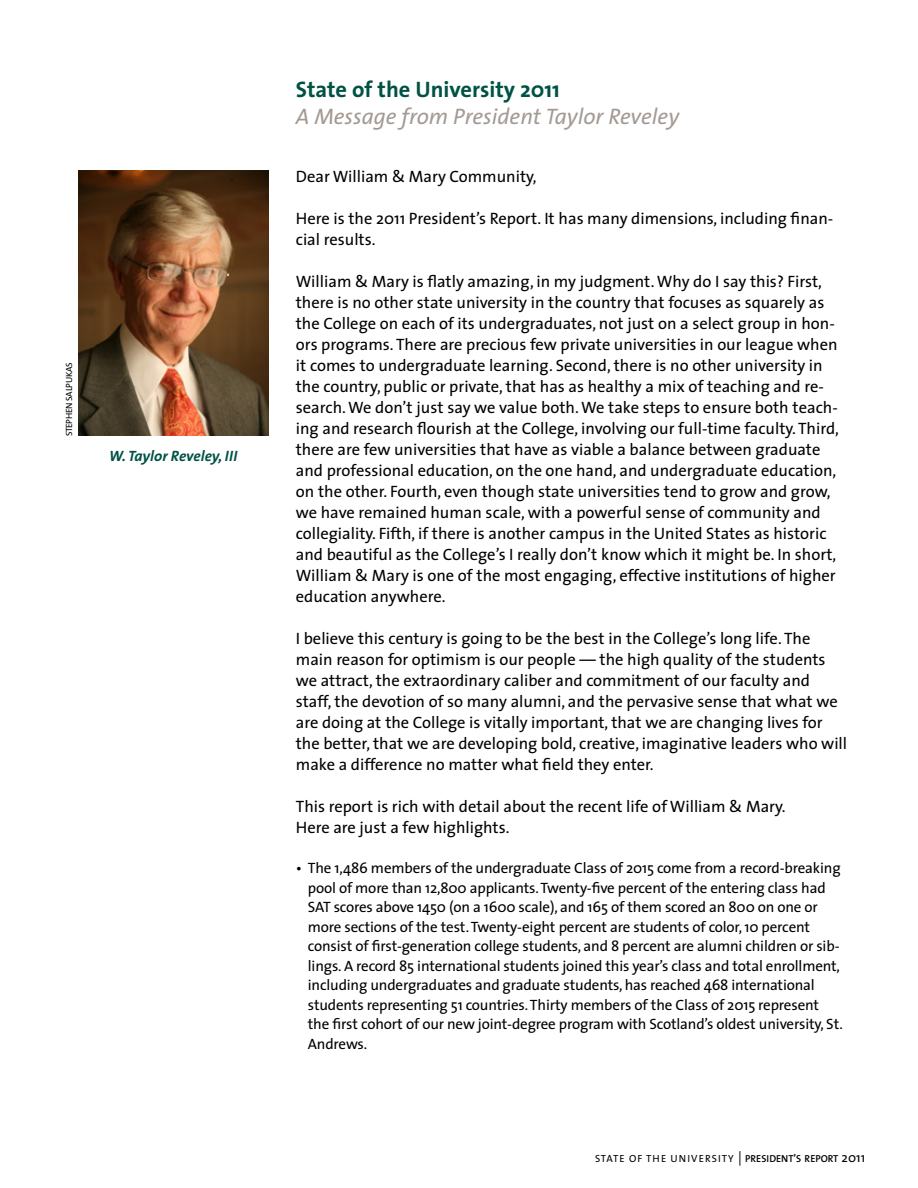
<style>
.page{position:relative;width:918px;height:1188px;background:#fff}
.page>*{position:absolute;margin:0;border:0;box-sizing:border-box;transform-origin:0 0}
.t1{font:italic 22.5px "The Sans";color:#a49a94}
.t2{font:700 22.5px "The Sans";color:#005244}
.t3{font:16.5px/21px "The Sans";color:#000}
.t4{font:15px/19.5px "The Sans";letter-spacing:-.01em;color:#000}
.t5{font:italic 700 15px "The Sans";color:#005244}
.t6{font:10.35px "The Sans";letter-spacing:.1em;color:#000}
.t7{font:9px "The Sans";letter-spacing:-.03em;color:#000}
.s1{font-family:"Minion Pro";font-size:14.55px}
.s2{font-weight:600;font-size:10.2px}
.s3{font-weight:600;font-size:10.95px}
.s4{font-size:13.35px}
</style>
<div class="page">
<img style="left:78px;top:171px;width:190px;height:265px">
<p class="t7" style="left:63px;top:436px;width:75px;rotate:-90deg">STEPHEN SALPUKAS</p>
<p class="t5" style="left:109px;top:446px;width:130px">W. Taylor Reveley, III</p>
<h1 class="t2" style="left:296px;top:75px;width:266px">State of the University 2011</h1>
<h1 class="t1" style="left:296px;top:102px;width:385px">A Message from President Taylor Reveley</h1>
<p class="t3" style="left:296px;top:166px;width:242px">Dear William &amp; Mary Community,</p>
<p class="t3" style="left:296px;top:208px;width:539px">Here is the 2011 President’s Report. It has many dimensions, including finan&shy;cial results.</p>
<p class="t3" style="left:296px;top:271px;width:545px">William &amp; Mary is flatly amazing, in my judgment. Why do I say this? First, there is no other state university in the country that focuses as squarely as the College on each of its undergraduates, not just on a select group in hon&shy;ors programs. There are precious few private universities in our league when it comes to undergraduate learning. Second, there is no other university in the country, public or private, that has as healthy a mix of teaching and re&shy;search. We don’t just say we value both. We take steps to ensure both teach&shy;ing and research flourish at the College, involving our full-time faculty. Third, there are few universities that have as viable a balance between graduate and professional education, on the one hand, and undergraduate education, on the other. Fourth, even though state universities tend to grow and grow, we have remained human scale, with a powerful sense of community and collegiality. Fifth, if there is another campus in the United States as historic and beautiful as the College’s I really don’t know which it might be. In short, William &amp; Mary is one of the most engaging, effective institutions of higher education anywhere.</p>
<p class="t3" style="left:296px;top:628px;width:553px">I believe this century is going to be the best in the College’s long life. The main reason for optimism is our people — the high quality of the students we attract, the extraordinary caliber and commitment of our faculty and staff, the devotion of so many alumni, and the pervasive sense that what we are doing at the College is vitally important, that we are changing lives for the better, that we are developing bold, creative, imaginative leaders who will make a difference no matter what field they enter.</p>
<p class="t3" style="left:296px;top:796px;width:491px">This report is rich with detail about the recent life of William &amp; Mary.<br>Here are just a few highlights.</p>
<p class="t4" style="left:308px;top:858px;width:537px;text-indent:-12px">• The 1,486 members of the undergraduate Class of 2015 come from a record-breaking pool of more than 12,800 applicants. Twenty-five percent of the entering class had SAT scores above 1450 (on a 1600 scale), and 165 of them scored an 800 on one or more sections of the test. Twenty-eight percent are students of color, 10 percent consist of first-generation college students, and 8 percent are alumni children or sib&shy;lings. A record 85 international students joined this year’s class and total enrollment, including undergraduates and graduate students, has reached 468 international students representing 51 countries. Thirty members of the Class of 2015 represent the first cohort of our new joint-degree program with Scotland’s oldest university, St.<br>Andrews.</p>
<p class="t6" style="left:595px;top:1152px;width:272px">STATE OF THE UNIVERSITY <span class="s1">|</span> <span class="s2">PRESIDENT</span><span class="s3">’</span><span class="s2">S REPORT</span> <span class="s4">2011</span></p>
</div>
